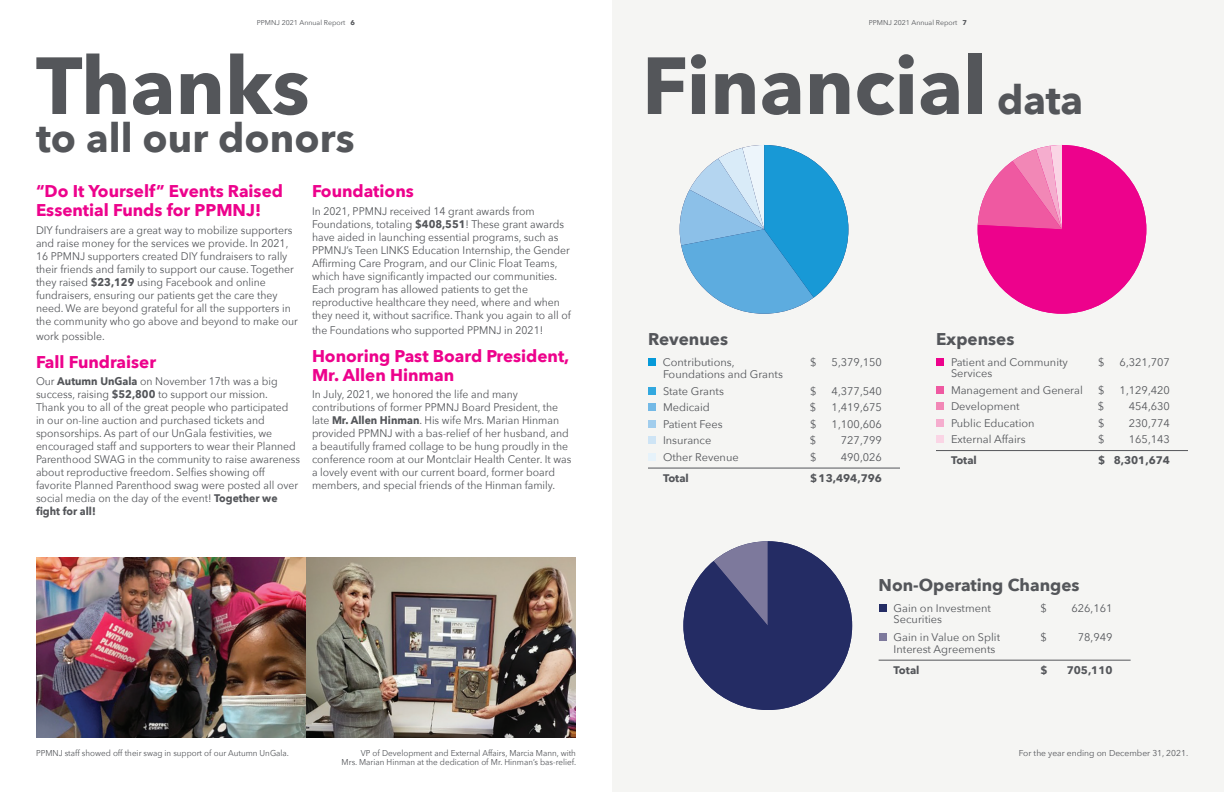
<style>
.page{position:relative;width:1224px;height:792px;background:#fff}
.page>*{position:absolute;margin:0;border:0;box-sizing:border-box;transform-origin:0 0}
.t1{font:700 80px "Avenir Next";color:#54565a}
.t2{font:700 40px "Avenir Next";color:#54565a}
.t3{font:700 17px/19px "Avenir Next";color:#ed028c}
.t4{font:700 17px "Avenir Next";color:#54565a}
.t5{font:11px/13px "Avenir Next";color:#54565a;scale:.95 1}
.t6{font:11px "Avenir Next";color:#54565a}
.t7{font:700 11px "Avenir Next";color:#54565a}
.t8{font:8.5px/9.5px "Avenir Next";color:#54565a;text-align:right;scale:.95 1}
.t9{font:8.5px "Avenir Next";color:#54565a}
.t10{font:7px "Avenir Next";color:#54565a}
.s1{font-weight:700}
.s2{font-size:40px}
</style>
<div class="page">
<div style="left:612px;top:0;width:612px;height:792px;background:#f5f5f3"></div>
<svg style="left:978px;top:145px;width:168px;height:169px"></svg>
<hr style="left:648px;top:468px;width:252px;height:1px;background:#54565a">
<div style="left:648px;top:359px;width:8px;height:7px;background:#069ad9"></div>
<div style="left:648px;top:387px;width:8px;height:8px;background:#32a8df"></div>
<div style="left:648px;top:404px;width:8px;height:7px;background:#73b9e6"></div>
<div style="left:648px;top:420px;width:8px;height:8px;background:#a1cded"></div>
<div style="left:648px;top:437px;width:8px;height:7px;background:#cee4f5"></div>
<div style="left:648px;top:453px;width:8px;height:8px;background:#e6f2fa"></div>
<hr style="left:936px;top:450px;width:252px;height:1px;background:#54565a">
<div style="left:936px;top:359px;width:8px;height:7px;background:#ed028c"></div>
<div style="left:936px;top:386px;width:8px;height:8px;background:#ef59a1"></div>
<div style="left:936px;top:403px;width:8px;height:7px;background:#f287b6"></div>
<div style="left:936px;top:419px;width:8px;height:8px;background:#f5adce"></div>
<div style="left:936px;top:436px;width:8px;height:7px;background:#fad5e5"></div>
<hr style="left:879px;top:660px;width:252px;height:1px;background:#54565a">
<div style="left:879px;top:604px;width:7px;height:8px;background:#242c64"></div>
<div style="left:879px;top:633px;width:7px;height:8px;background:#7d799c"></div>
<img style="left:36px;top:557px;width:540px;height:180px">
<svg style="left:680px;top:145px;width:168px;height:169px"></svg>
<svg style="left:683px;top:541px;width:169px;height:169px"></svg>
<p class="t10" style="left:257px;top:17px;width:100px">PPMNJ 2021 Annual Report <span class="s1">6</span></p>
<p class="t10" style="left:869px;top:17px;width:100px">PPMNJ 2021 Annual Report <span class="s1">7</span></p>
<p class="t1" style="left:36px;top:17px;width:275px">Thanks</p>
<p class="t2" style="left:36px;top:103px;width:320px">to all our donors</p>
<p class="t1" style="left:642px;top:17px;width:443px">Financial <span class="s2">data</span></p>
<p class="t3" style="left:36px;top:181px;width:249px">“Do It Yourself” Events Raised<br>Essential Funds for PPMNJ!</p>
<p class="t5" style="left:36px;top:223px;width:277px">DIY fundraisers are a great way to mobilize supporters and raise money for the services we provide. In 2021, 16 PPMNJ supporters created DIY fundraisers to rally their friends and family to support our cause. Together they raised <span class="s1">$23,129</span> using Facebook and online fundraisers, ensuring our patients get the care they need. We are beyond grateful for all the supporters in the community who go above and beyond to make our</p>
<p class="t5" style="left:36px;top:329px;width:74px">work possible.</p>
<p class="t3" style="left:36px;top:352px;width:122px">Fall Fundraiser</p>
<p class="t5" style="left:36px;top:374px;width:279px">Our <span class="s1">Autumn UnGala</span> on November 17th was a big success, raising <span class="s1">$52,800</span> to support our mission.<br>Thank you to all of the great people who participated in our on-line auction and purchased tickets and sponsorships. As part of our UnGala festivities, we encouraged staff and supporters to wear their Planned Parenthood SWAG in the community to raise awareness about reproductive freedom. Selfies showing off favorite Planned Parenthood swag were posted all over social media on the day of the event! <span class="s1">Together we fight for all!</span></p>
<p class="t3" style="left:312px;top:181px;width:103px">Foundations</p>
<p class="t5" style="left:312px;top:204px;width:274px">In 2021, PPMNJ received 14 grant awards from Foundations, totaling <span class="s1">$408,551</span>! These grant awards have aided in launching essential programs, such as PPMNJ’s Teen LINKS Education Internship, the Gender Affirming Care Program, and our Clinic Float Teams, which have significantly impacted our communities.<br>Each program has allowed patients to get the reproductive healthcare they need, where and when they need it, without sacrifice. Thank you again to all of</p>
<p class="t5" style="left:312px;top:323px;width:245px">the Foundations who supported PPMNJ in 2021!</p>
<p class="t3" style="left:312px;top:346px;width:259px">Honoring Past Board President,<br>Mr. Allen Hinman</p>
<p class="t5" style="left:312px;top:387px;width:275px">In July, 2021, we honored the life and many contributions of former PPMNJ Board President, the late <span class="s1">Mr. Allen Hinman</span>. His wife Mrs. Marian Hinman provided PPMNJ with a bas-relief of her husband, and a beautifully framed collage to be hung proudly in the conference room at our Montclair Health Center. It was a lovely event with our current board, former board members, and special friends of the Hinman family.</p>
<p class="t8" style="left:36px;top:747px;width:268px">PPMNJ staff showed off their swag in support of our Autumn UnGala.</p>
<p class="t8" style="left:342px;top:747px;width:248px">VP of Development and External Affairs, Marcia Mann, with<br>Mrs. Marian Hinman at the dedication of Mr. Hinman’s bas-relief.</p>
<p class="t4" style="left:648px;top:325px;width:82px">Revenues</p>
<p class="t6" style="left:663px;top:353px;width:73px">Contributions,</p>
<p class="t6" style="left:810px;top:353px;width:8px">$</p>
<p class="t6" style="left:832px;top:353px;width:52px">5,379,150</p>
<p class="t6" style="left:663px;top:365px;width:121px">Foundations and Grants</p>
<p class="t6" style="left:663px;top:382px;width:62px">State Grants</p>
<p class="t6" style="left:810px;top:382px;width:8px">$</p>
<p class="t6" style="left:832px;top:382px;width:52px">4,377,540</p>
<p class="t6" style="left:663px;top:398px;width:48px">Medicaid</p>
<p class="t6" style="left:810px;top:398px;width:8px">$</p>
<p class="t6" style="left:832px;top:398px;width:52px">1,419,675</p>
<p class="t6" style="left:663px;top:415px;width:61px">Patient Fees</p>
<p class="t6" style="left:810px;top:415px;width:8px">$</p>
<p class="t6" style="left:832px;top:415px;width:52px">1,100,606</p>
<p class="t6" style="left:663px;top:431px;width:50px">Insurance</p>
<p class="t6" style="left:810px;top:431px;width:8px">$</p>
<p class="t6" style="left:841px;top:431px;width:43px">727,799</p>
<p class="t6" style="left:663px;top:448px;width:77px">Other Revenue</p>
<p class="t6" style="left:810px;top:448px;width:8px">$</p>
<p class="t6" style="left:841px;top:448px;width:43px">490,026</p>
<p class="t7" style="left:663px;top:469px;width:27px">Total</p>
<p class="t7" style="left:810px;top:469px;width:74px">$13,494,796</p>
<p class="t4" style="left:936px;top:325px;width:80px">Expenses</p>
<p class="t6" style="left:951px;top:353px;width:118px">Patient and Community</p>
<p class="t6" style="left:1098px;top:353px;width:8px">$</p>
<p class="t6" style="left:1120px;top:353px;width:52px">6,321,707</p>
<p class="t6" style="left:951px;top:364px;width:43px">Services</p>
<p class="t6" style="left:951px;top:381px;width:133px">Management and General</p>
<p class="t6" style="left:1098px;top:381px;width:8px">$</p>
<p class="t6" style="left:1120px;top:381px;width:52px">1,129,420</p>
<p class="t6" style="left:951px;top:397px;width:70px">Development</p>
<p class="t6" style="left:1098px;top:397px;width:8px">$</p>
<p class="t6" style="left:1129px;top:397px;width:43px">454,630</p>
<p class="t6" style="left:951px;top:414px;width:85px">Public Education</p>
<p class="t6" style="left:1098px;top:414px;width:8px">$</p>
<p class="t6" style="left:1129px;top:414px;width:43px">230,774</p>
<p class="t6" style="left:951px;top:430px;width:76px">External Affairs</p>
<p class="t6" style="left:1098px;top:430px;width:8px">$</p>
<p class="t6" style="left:1129px;top:430px;width:43px">165,143</p>
<p class="t7" style="left:951px;top:451px;width:27px">Total</p>
<p class="t7" style="left:1098px;top:451px;width:74px">$ 8,301,674</p>
<p class="t4" style="left:879px;top:571px;width:202px">Non-Operating Changes</p>
<p class="t6" style="left:894px;top:599px;width:99px">Gain on Investment</p>
<p class="t6" style="left:1041px;top:599px;width:8px">$</p>
<p class="t6" style="left:1071px;top:599px;width:43px">626,161</p>
<p class="t6" style="left:894px;top:610px;width:50px">Securities</p>
<p class="t6" style="left:894px;top:628px;width:108px">Gain in Value on Split</p>
<p class="t6" style="left:1041px;top:628px;width:8px">$</p>
<p class="t6" style="left:1078px;top:628px;width:36px">78,949</p>
<p class="t6" style="left:894px;top:640px;width:103px">Interest Agreements</p>
<p class="t7" style="left:894px;top:661px;width:27px">Total</p>
<p class="t7" style="left:1041px;top:661px;width:9px">$</p>
<p class="t7" style="left:1067px;top:661px;width:47px">705,110</p>
<p class="t9" style="left:1019px;top:746px;width:171px">For the year ending on December 31, 2021.</p>
</div>
